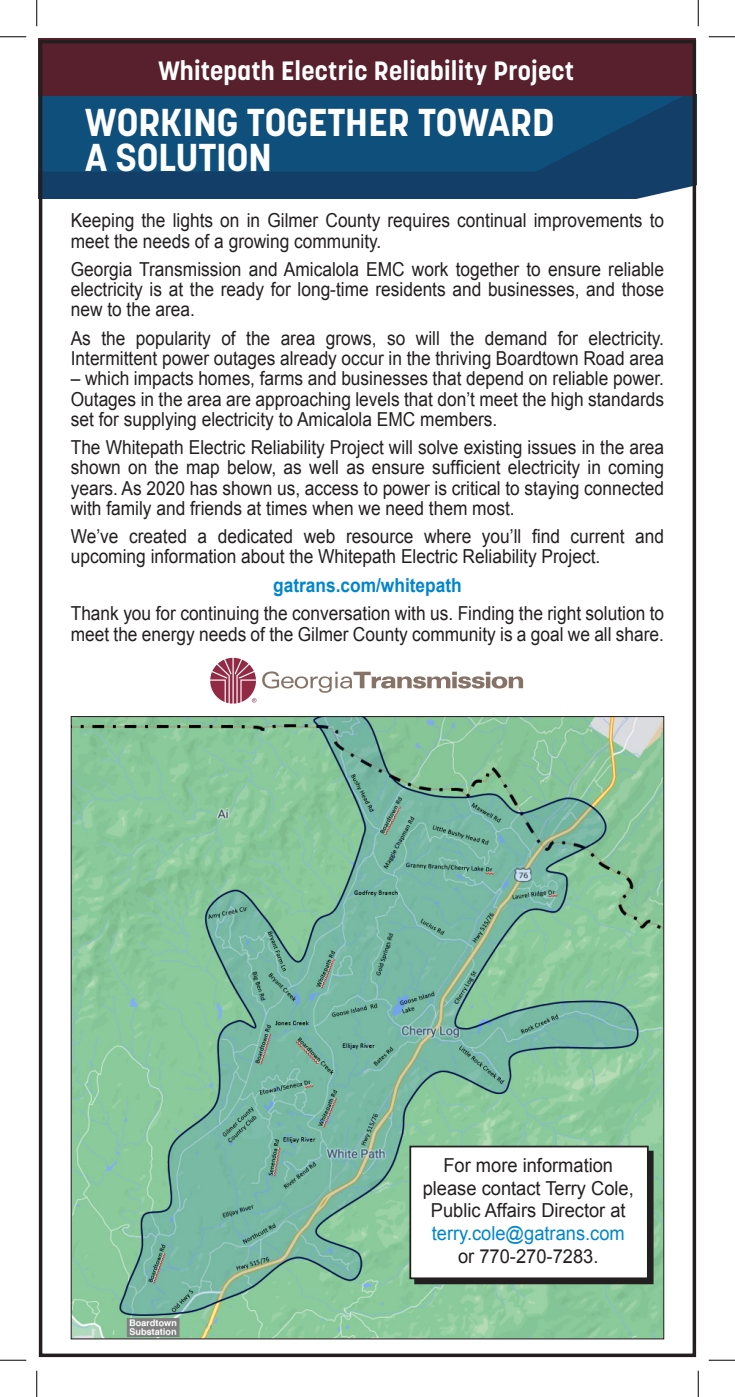
<style>
.page{position:relative;width:735px;height:1397px;background:#fff}
.page>*{position:absolute;margin:0;border:0;box-sizing:border-box;transform-origin:0 0}
.t1{font:700 38.5px "Korolev";color:#fff}
.t2{font:700 26.25px "Korolev";letter-spacing:.01em;color:#fff}
.t3{font:19.25px/20.3px "Arial";color:#231f20;scale:.9 1}
.t4{font:19.25px/22.8px "Arial";color:#231f20;text-align:center;scale:.95 1}
.t5{font:700 19.25px "Arial";color:#0085cb;scale:.9 1}
.s1{color:#0085cb}
</style>
<div class="page">
<img style="left:44px;top:95px;width:647px;height:104px">
<div style="left:39px;top:38px;width:657px;height:57px;background:#57202c"></div>
<div style="left:39px;top:40px;width:657px;height:1317px;border:4px solid #231f20"></div>
<img style="left:73px;top:718px;width:589px;height:619px">
<svg style="left:262px;top:671px;width:261px;height:22px"></svg>
<svg style="left:210px;top:658px;width:46px;height:45px"></svg>
<div style="left:415px;top:1151px;width:238px;height:132px;background:#231f20"></div>
<div style="left:414px;top:1150px;width:240px;height:134px;border:2px solid #231f20"></div>
<div style="left:410px;top:1146px;width:238px;height:132px;background:#fff"></div>
<div style="left:409px;top:1145px;width:240px;height:134px;border:2px solid #231f20"></div>
<svg style="left:0;top:36px;width:26px;height:1px"></svg>
<svg style="left:709px;top:36px;width:26px;height:1px"></svg>
<svg style="left:0;top:1359px;width:26px;height:1px"></svg>
<svg style="left:709px;top:1359px;width:26px;height:1px"></svg>
<svg style="left:36px;top:0;width:1px;height:26px"></svg>
<svg style="left:36px;top:1370px;width:1px;height:26px"></svg>
<svg style="left:698px;top:0;width:1px;height:26px"></svg>
<svg style="left:698px;top:1370px;width:1px;height:26px"></svg>
<p class="t2" style="left:158px;top:54px;width:417px">Whitepath Electric Reliability Project</p>
<p class="t1" style="left:85px;top:98px;width:471px">WORKING TOGETHER TOWARD</p>
<p class="t1" style="left:85px;top:133px;width:188px">A SOLUTION</p>
<p class="t3" style="left:71px;top:211px;width:661px">Keeping the lights on in Gilmer County requires continual improvements to meet the needs of a growing community.</p>
<p class="t3" style="left:71px;top:259px;width:661px;text-align:justify">Georgia Transmission and Amicalola EMC work together to ensure reliable electricity is at the ready for long-time residents and businesses, and those new to the area.</p>
<p class="t3" style="left:71px;top:328px;width:661px">As the popularity of the area grows, so will the demand for electricity.<br>Intermittent power outages already occur in the thriving Boardtown Road area</p>
<p class="t3" style="left:71px;top:368px;width:661px;text-align:justify">– which impacts homes, farms and businesses that depend on reliable power.<br>Outages in the area are approaching levels that don’t meet the high standards set for supplying electricity to Amicalola EMC members.</p>
<p class="t3" style="left:71px;top:437px;width:661px;text-align:justify">The Whitepath Electric Reliability Project will solve existing issues in the area shown on the map below, as well as ensure sufficient electricity in coming years. As 2020 has shown us, access to power is critical to staying connected with family and friends at times when we need them most.</p>
<p class="t3" style="left:71px;top:526px;width:661px">We’ve created a dedicated web resource where you’ll find current and upcoming information about the Whitepath Electric Reliability Project.</p>
<p class="t5" style="left:273px;top:572px;width:211px">gatrans.com/whitepath</p>
<p class="t3" style="left:71px;top:603px;width:661px;line-height:21px">Thank you for continuing the conversation with us. Finding the right solution to meet the energy needs of the Gilmer County community is a goal we all share.</p>
<p class="t4" style="left:423px;top:1153px;width:224px">For more information please contact Terry Cole,<br>Public Affairs Director at <span class="s1">terry.cole@gatrans.com</span></p>
<p class="t4" style="left:458px;top:1244px;width:149px">or 770-270-7283.</p>
</div>
